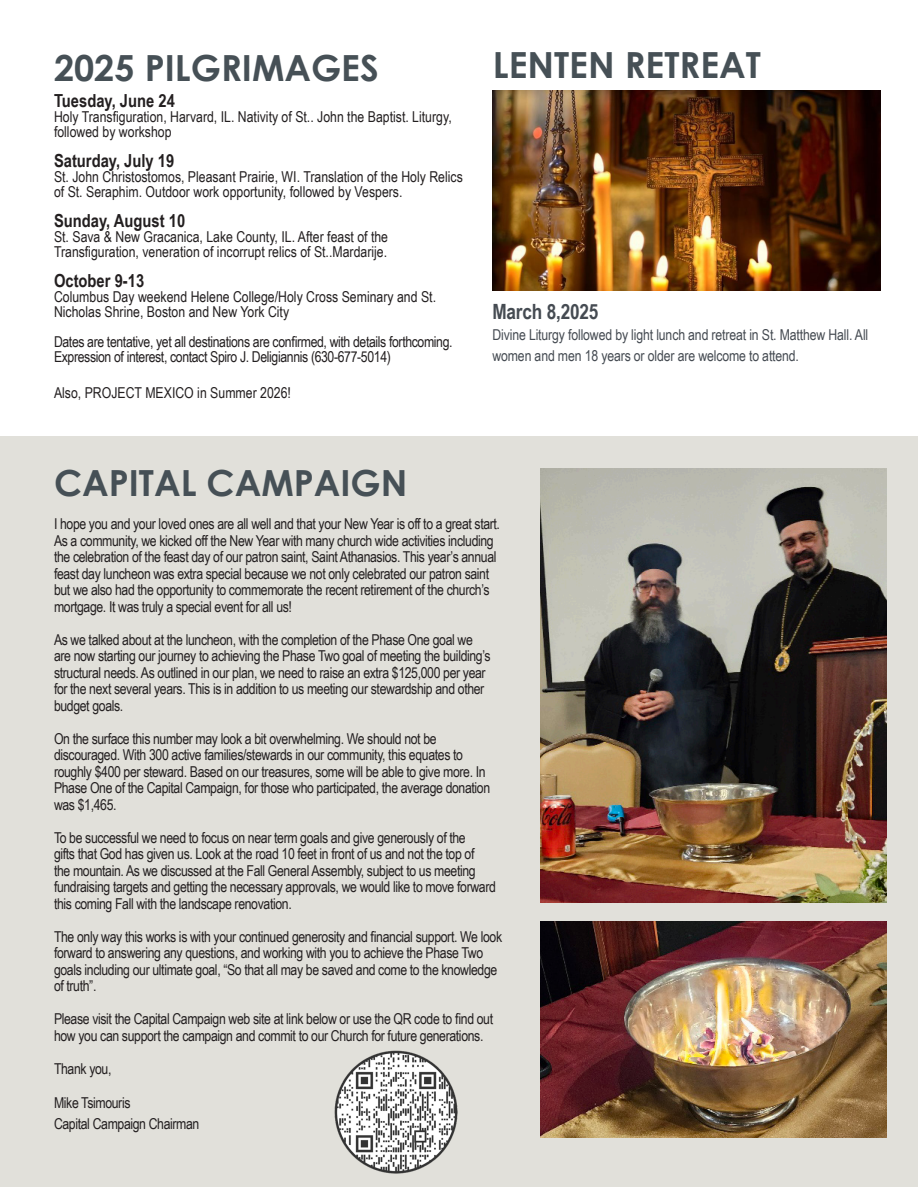
<style>
.page{position:relative;width:918px;height:1188px;background:#fff}
.page>*{position:absolute;margin:0;border:0;box-sizing:border-box;transform-origin:0 0}
.t1{font:700 36px "Century Gothic";color:#465056}
.t2{font:700 21px "Arial Narrow";letter-spacing:-.01em;color:#454b52}
.t3{font:700 18px "Arial Narrow";color:#231f20}
.t4{font:15px/16.5px "Arial Narrow";letter-spacing:-.025em;color:#231f20}
.t5{font:15px/15px "Arial Narrow";color:#231f20}
.t6{font:15px/21px "Arial Narrow";letter-spacing:-.01em;color:#454b52}
</style>
<div class="page">
<div style="left:0;top:436px;width:918px;height:750px;background:#e1e0da"></div>
<img style="left:492px;top:90px;width:389px;height:201px">
<img style="left:335px;top:1051px;width:123px;height:123px">
<img style="left:540px;top:469px;width:347px;height:434px">
<img style="left:540px;top:922px;width:347px;height:215px">
<p class="t1" style="left:54px;top:41px;width:326px">2025 PILGRIMAGES</p>
<p class="t3" style="left:54px;top:87px;width:122px">Tuesday, June 24</p>
<p class="t5" style="left:54px;top:108px;width:399px">Holy Transfiguration, Harvard, IL. Nativity of St.. John the Baptist. Liturgy, followed by workshop</p>
<p class="t3" style="left:54px;top:147px;width:122px">Saturday, July 19</p>
<p class="t5" style="left:54px;top:168px;width:410px">St. John Christostomos, Pleasant Prairie, WI. Translation of the Holy Relics of St. Seraphim. Outdoor work opportunity, followed by Vespers.</p>
<p class="t3" style="left:54px;top:207px;width:133px">Sunday, August 10</p>
<p class="t5" style="left:54px;top:228px;width:336px">St. Sava &amp; New Gracanica, Lake County, IL. After feast of the<br>Transfiguration, veneration of incorrupt relics of St..Mardarije.</p>
<p class="t3" style="left:54px;top:267px;width:92px">October 9-13</p>
<p class="t5" style="left:54px;top:288px;width:384px">Columbus Day weekend Helene College/Holy Cross Seminary and St.<br>Nicholas Shrine, Boston and New York City</p>
<p class="t4" style="left:54px;top:333px;width:400px;line-height:15px">Dates are tentative, yet all destinations are confirmed, with details forthcoming.<br>Expression of interest, contact Spiro J. Deligiannis (630-677-5014)</p>
<p class="t5" style="left:54px;top:384px;width:238px">Also, PROJECT MEXICO in Summer 2026!</p>
<p class="t1" style="left:54px;top:455px;width:355px">CAPITAL CAMPAIGN</p>
<p class="t1" style="left:493px;top:37px;width:269px">LENTEN RETREAT</p>
<p class="t2" style="left:492px;top:296px;width:107px">March 8,2025</p>
<p class="t6" style="left:492px;top:324px;width:377px">Divine Liturgy followed by light lunch and retreat in St. Matthew Hall. All women and men 18 years or older are welcome to attend.</p>
<p class="t4" style="left:54px;top:515px;width:448px">I hope you and your loved ones are all well and that your New Year is off to a great start.<br>As a community, we kicked off the New Year with many church wide activities including the celebration of the feast day of our patron saint, Saint Athanasios. This year’s annual feast day luncheon was extra special because we not only celebrated our patron saint but we also had the opportunity to commemorate the recent retirement of the church’s mortgage. It was truly a special event for all us!</p>
<p class="t4" style="left:54px;top:631px;width:438px">As we talked about at the luncheon, with the completion of the Phase One goal we are now starting our journey to achieving the Phase Two goal of meeting the building’s structural needs. As outlined in our plan, we need to raise an extra $125,000 per year for the next several years. This is in addition to us meeting our stewardship and other budget goals.</p>
<p class="t4" style="left:54px;top:730px;width:438px">On the surface this number may look a bit overwhelming. We should not be discouraged. With 300 active families/stewards in our community, this equates to roughly $400 per steward. Based on our treasures, some will be able to give more. In Phase One of the Capital Campaign, for those who participated, the average donation was $1,465.</p>
<p class="t4" style="left:54px;top:829px;width:443px">To be successful we need to focus on near term goals and give generously of the<br>gifts that God has given us. Look at the road 10 feet in front of us and not the top of<br>the mountain. As we discussed at the Fall General Assembly, subject to us meeting fundraising targets and getting the necessary approvals, we would like to move forward this coming Fall with the landscape renovation.</p>
<p class="t4" style="left:54px;top:928px;width:450px">The only way this works is with your continued generosity and financial support. We look</p>
<p class="t4" style="left:54px;top:944px;width:445px">forward to answering any questions, and working with you to achieve the Phase Two goals including our ultimate goal, “So that all may be saved and come to the knowledge of truth”.</p>
<p class="t4" style="left:54px;top:1010px;width:441px">Please visit the Capital Campaign web site at link below or use the QR code to find out how you can support the campaign and commit to our Church for future generations.</p>
<p class="t4" style="left:54px;top:1060px;width:59px">Thank you,</p>
<p class="t4" style="left:54px;top:1094px;width:78px">Mike Tsimouris</p>
<p class="t4" style="left:54px;top:1115px;width:147px">Capital Campaign Chairman</p>
</div>
